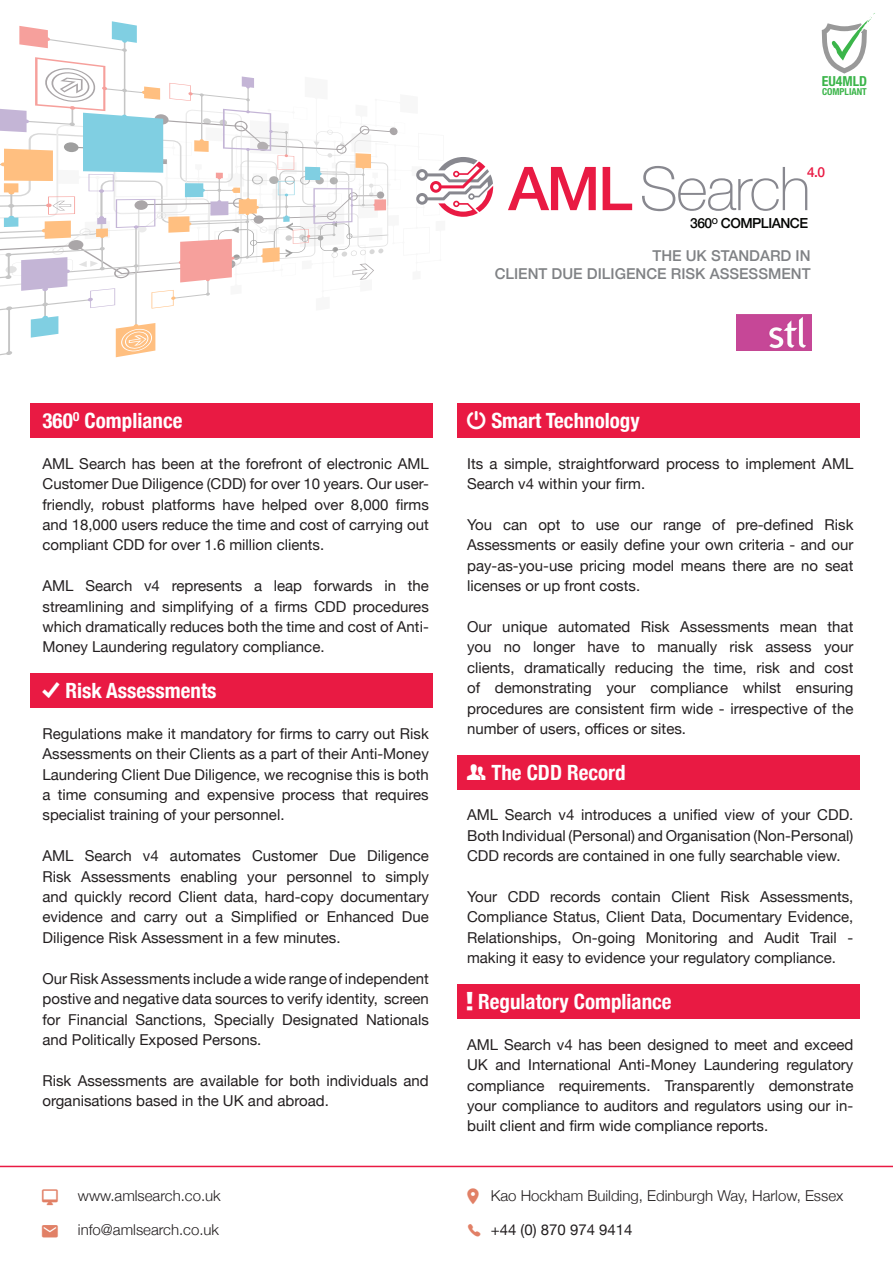
<style>
.page{position:relative;width:893px;height:1263px;background:#fff}
.page>*{position:absolute;margin:0;border:0;box-sizing:border-box;transform-origin:0 0}
.t1{font:100 60.45px "Helvetica Neue";letter-spacing:-.025em;color:#88888f}
.t2{font:700 condensed 21px "Helvetica Neue";color:#fff}
.t3{font:15px/20.4px "Helvetica Neue";color:#231f20;text-align:justify}
.t4{font:300 15px "Helvetica Neue";color:#231f20}
.t5{font:500 15px/18px "Helvetica Neue";color:#808285;text-align:right}
.t6{font:500 13.8px "Helvetica Neue";letter-spacing:-.035em;color:#040503}
.t7{font:700 condensed 13.8px "Helvetica Neue";color:#3bb54a}
.t8{font:500 13.8px "Helvetica Neue";color:#e91a43}
.t9{font:700 condensed 9.6px "Helvetica Neue";color:#3bb54a}
.s1{font-weight:500;color:#e91a43}
</style>
<div class="page">
<div style="left:458px;top:985px;width:402px;height:34px;background:#e91a43"></div>
<div style="left:458px;top:755px;width:402px;height:34px;background:#e91a43"></div>
<div style="left:458px;top:403px;width:402px;height:35px;background:#e91a43"></div>
<div style="left:31px;top:673px;width:402px;height:34px;background:#e91a43"></div>
<div style="left:31px;top:403px;width:402px;height:35px;background:#e91a43"></div>
<hr style="left:0;top:1166px;width:893px;height:1px;background:#e91a43">
<svg style="left:0;top:21px;width:493px;height:336px"></svg>
<svg style="left:822px;top:13px;width:53px;height:61px"></svg>
<img style="left:736px;top:315px;width:75px;height:35px">
<p class="t7" style="left:822px;top:69px;width:47px">EU4MLD</p>
<p class="t9" style="left:822px;top:84px;width:46px">COMPLIANT</p>
<p class="t1" style="left:508px;top:143px;width:304px"><span class="s1">AML</span>Search</p>
<p class="t6" style="left:690px;top:212px;width:119px">360<sup>O</sup> COMPLIANCE</p>
<p class="t8" style="left:807px;top:161px;width:20px">4.0</p>
<p class="t5" style="left:495px;top:245px;width:317px">THE UK STANDARD IN<br>CLIENT DUE DILIGENCE RISK ASSESSMENT</p>
<p class="t2" style="left:43px;top:403px;width:141px">360<sup>O</sup> Compliance</p>
<p class="t3" style="left:43px;top:454px;width:388px">AML Search has been at the forefront of electronic AML Customer Due Diligence (CDD) for over 10 years. Our user&shy;friendly, robust platforms have helped over 8,000 firms and 18,000 users reduce the time and cost of carrying out compliant CDD for over 1.6 million clients.</p>
<p class="t3" style="left:43px;top:577px;width:388px">AML Search v4 represents a leap forwards in the streamlining and simplifying of a firms CDD procedures which dramatically reduces both the time and cost of Anti-Money Laundering regulatory compliance.</p>
<p class="t2" style="left:65px;top:673px;width:153px">Risk Assessments</p>
<p class="t3" style="left:43px;top:724px;width:388px">Regulations make it mandatory for firms to carry out Risk Assessments on their Clients as a part of their Anti-Money Laundering Client Due Diligence, we recognise this is both a time consuming and expensive process that requires specialist training of your personnel.</p>
<p class="t3" style="left:43px;top:847px;width:388px">AML Search v4 automates Customer Due Diligence Risk Assessments enabling your personnel to simply and quickly record Client data, hard-copy documentary evidence and carry out a Simplified or Enhanced Due Diligence Risk Assessment in a few minutes.</p>
<p class="t3" style="left:43px;top:969px;width:388px">Our Risk Assessments include a wide range of independent postive and negative data sources to verify identity, screen for Financial Sanctions, Specially Designated Nationals and Politically Exposed Persons.</p>
<p class="t3" style="left:43px;top:1071px;width:388px">Risk Assessments are available for both individuals and organisations based in the UK and abroad.</p>
<p class="t4" style="left:78px;top:1183px;width:144px">www.amlsearch.co.uk</p>
<p class="t4" style="left:78px;top:1217px;width:143px">info@amlsearch.co.uk</p>
<p class="t2" style="left:491px;top:403px;width:150px">Smart Technology</p>
<p class="t3" style="left:467px;top:454px;width:388px">Its a simple, straightforward process to implement AML<br>Search v4 within your firm.</p>
<p class="t3" style="left:467px;top:515px;width:388px">You can opt to use our range of pre-defined Risk Assessments or easily define your own criteria - and our pay-as-you-use pricing model means there are no seat licenses or up front costs.</p>
<p class="t3" style="left:467px;top:617px;width:388px">Our unique automated Risk Assessments mean that you no longer have to manually risk assess your clients, dramatically reducing the time, risk and cost of demonstrating your compliance whilst ensuring procedures are consistent firm wide - irrespective of the number of users, offices or sites.</p>
<p class="t2" style="left:491px;top:755px;width:136px">The CDD Record</p>
<p class="t3" style="left:467px;top:806px;width:388px">AML Search v4 introduces a unified view of your CDD.<br>Both Individual (Personal) and Organisation (Non-Personal)<br>CDD records are contained in one fully searchable view.</p>
<p class="t3" style="left:467px;top:887px;width:388px">Your CDD records contain Client Risk Assessments, Compliance Status, Client Data, Documentary Evidence, Relationships, On-going Monitoring and Audit Trail - making it easy to evidence your regulatory compliance.</p>
<p class="t2" style="left:478px;top:984px;width:195px">Regulatory Compliance</p>
<p class="t3" style="left:467px;top:1035px;width:388px">AML Search v4 has been designed to meet and exceed UK and International Anti-Money Laundering regulatory compliance requirements. Transparently demonstrate your compliance to auditors and regulators using our in&shy;built client and firm wide compliance reports.</p>
<p class="t4" style="left:491px;top:1183px;width:354px">Kao Hockham Building, Edinburgh Way, Harlow, Essex</p>
<p class="t3" style="left:491px;top:1220px;width:143px">+44 (0) 870 974 9414</p>
</div>
